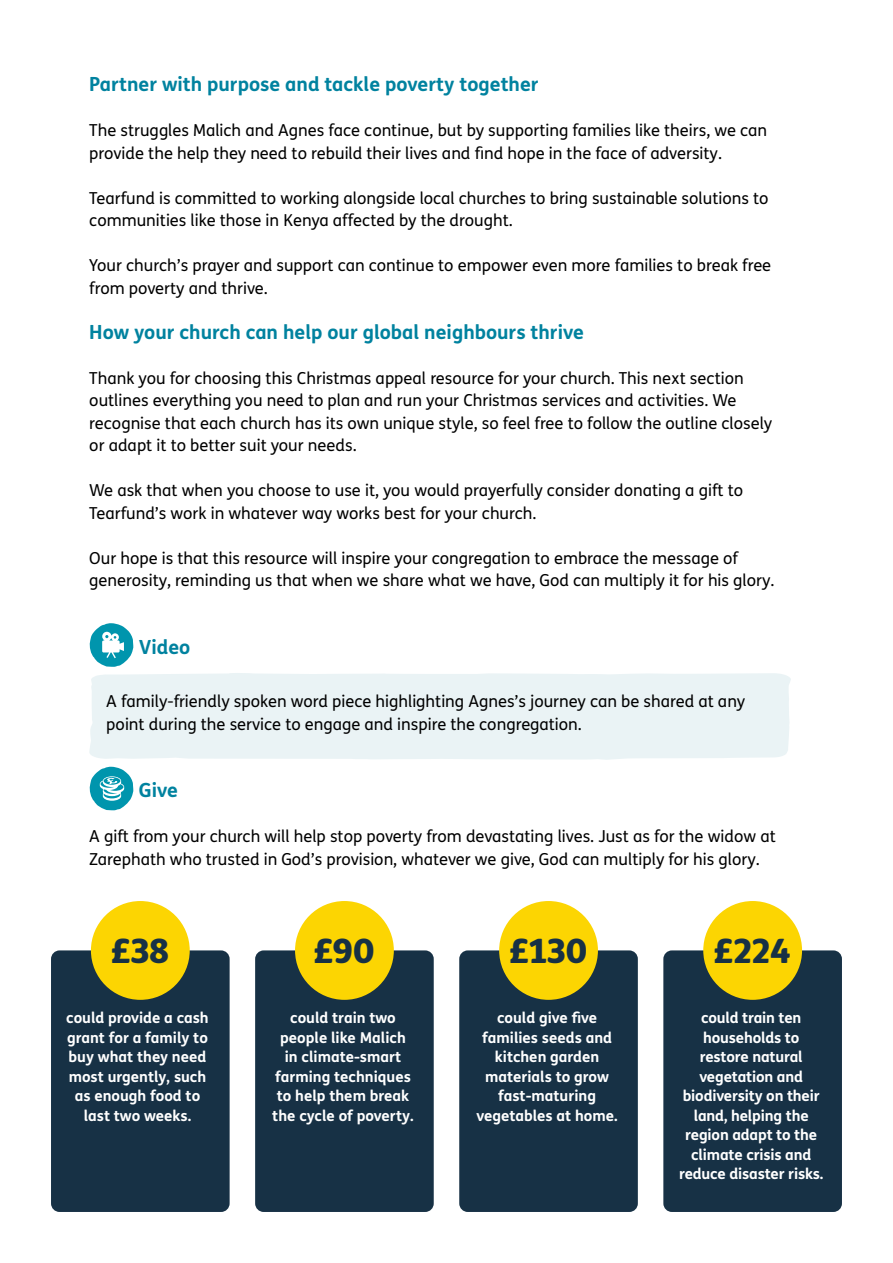
<style>
.page{position:relative;width:893px;height:1263px;background:#fff}
.page>*{position:absolute;margin:0;border:0;box-sizing:border-box;transform-origin:0 0}
.t1{font:33px "Tearfund Sans";color:#173145}
.t2{font:700 19.5px "FS Me";color:#00829f}
.t3{font:16.5px/22.5px "FS Me";color:#000}
.t4{font:700 15px/19.5px "FS Me";color:#fff;text-align:center}
</style>
<div class="page">
<div style="left:89px;top:673px;width:702px;height:87px;background:#eaf3f5"></div>
<svg style="left:89px;top:623px;width:45px;height:44px"></svg>
<svg style="left:89px;top:767px;width:45px;height:43px"></svg>
<div style="left:51px;top:950px;width:179px;height:262px;background:#173145;border-radius:9px"></div>
<div style="left:255px;top:950px;width:179px;height:262px;background:#173145;border-radius:9px"></div>
<div style="left:459px;top:950px;width:179px;height:262px;background:#173145;border-radius:9px"></div>
<div style="left:663px;top:950px;width:179px;height:262px;background:#173145;border-radius:9px"></div>
<div style="left:91px;top:901px;width:99px;height:99px;background:#fcd502;border-radius:50%"></div>
<div style="left:295px;top:901px;width:99px;height:99px;background:#fcd502;border-radius:50%"></div>
<div style="left:499px;top:901px;width:99px;height:99px;background:#fcd502;border-radius:50%"></div>
<div style="left:703px;top:901px;width:99px;height:99px;background:#fcd502;border-radius:50%"></div>
<p class="t2" style="left:89px;top:69px;width:451px">Partner with purpose and tackle poverty together</p>
<p class="t3" style="left:89px;top:119px;width:679px">The struggles Malich and Agnes face continue, but by supporting families like theirs, we can provide the help they need to rebuild their lives and find hope in the face of adversity.</p>
<p class="t3" style="left:89px;top:186px;width:681px">Tearfund is committed to working alongside local churches to bring sustainable solutions to communities like those in Kenya affected by the drought.</p>
<p class="t3" style="left:89px;top:254px;width:683px">Your church’s prayer and support can continue to empower even more families to break free from poverty and thrive.</p>
<p class="t2" style="left:89px;top:317px;width:496px">How your church can help our global neighbours thrive</p>
<p class="t3" style="left:89px;top:366px;width:684px">Thank you for choosing this Christmas appeal resource for your church. This next section outlines everything you need to plan and run your Christmas services and activities. We recognise that each church has its own unique style, so feel free to follow the outline closely or adapt it to better suit your needs.</p>
<p class="t3" style="left:89px;top:479px;width:655px">We ask that when you choose to use it, you would prayerfully consider donating a gift to<br>Tearfund’s work in whatever way works best for your church.</p>
<p class="t3" style="left:89px;top:546px;width:687px">Our hope is that this resource will inspire your congregation to embrace the message of generosity, reminding us that when we share what we have, God can multiply it for his glory.</p>
<p class="t2" style="left:139px;top:632px;width:53px">Video</p>
<p class="t3" style="left:106px;top:690px;width:640px">A family-friendly spoken word piece highlighting Agnes’s journey can be shared at any point during the service to engage and inspire the congregation.</p>
<p class="t2" style="left:139px;top:775px;width:41px">Give</p>
<p class="t3" style="left:89px;top:825px;width:688px">A gift from your church will help stop poverty from devastating lives. Just as for the widow at<br>Zarephath who trusted in God’s provision, whatever we give, God can multiply for his glory.</p>
<p class="t1" style="left:110px;top:921px;width:60px">£38</p>
<p class="t1" style="left:313px;top:921px;width:63px">£90</p>
<p class="t1" style="left:509px;top:921px;width:80px">£130</p>
<p class="t1" style="left:713px;top:921px;width:80px">£224</p>
<p class="t4" style="left:66px;top:1007px;width:144px">could provide a cash grant for a family to buy what they need most urgently, such as enough food to last two weeks.</p>
<p class="t4" style="left:272px;top:1007px;width:143px">could train two people like Malich in climate-smart farming techniques to help them break the cycle of poverty.</p>
<p class="t4" style="left:476px;top:1007px;width:143px">could give five families seeds and kitchen garden materials to grow fast-maturing vegetables at home.</p>
<p class="t4" style="left:679px;top:1007px;width:146px">could train ten households to restore natural vegetation and biodiversity on their land, helping the region adapt to the climate crisis and reduce disaster risks.</p>
</div>
